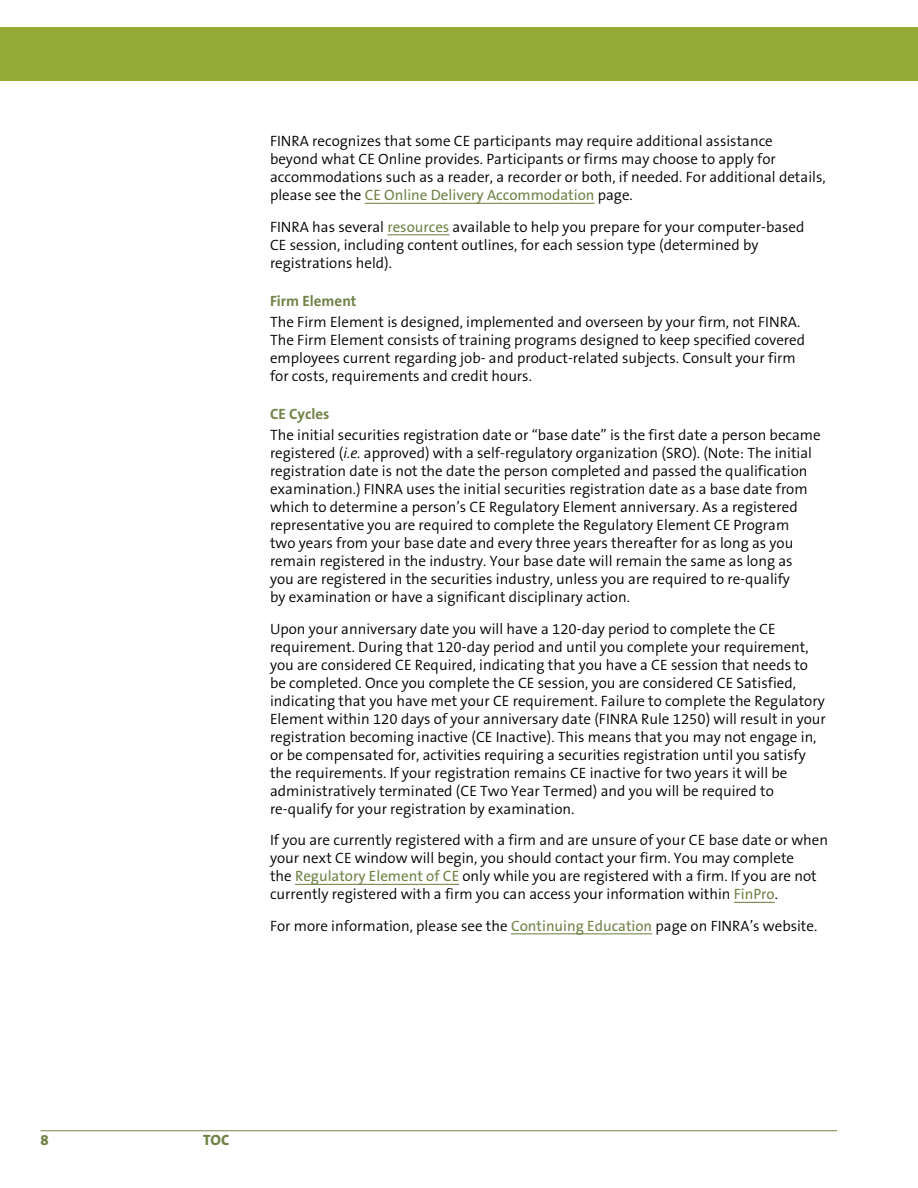
<style>
.page{position:relative;width:918px;height:1188px;background:#fff}
.page>*{position:absolute;margin:0;border:0;box-sizing:border-box;transform-origin:0 0}
.t1{font:300 15px/18px "The Sans B4";color:#000}
.t2{font:15px "The Sans B5 Plain";color:#728248}
.t3{font:700 15px "The Sans B7";color:#728248}
.t4{font:800 15px "The Sans B8";color:#728248}
.s1{font-family:"The Sans B4";font-weight:300;color:#000}
.s2{font-family:"The Sans B5 Plain";font-weight:400;color:#728248}
.s3{font-style:italic}
</style>
<div class="page">
<div style="left:0;top:27px;width:918px;height:54px;background:#96aa36"></div>
<hr style="left:40px;top:1130px;width:797px;height:1px;background:#728248">
<hr style="left:365px;top:203px;width:230px;height:1px;background:#728248">
<hr style="left:387px;top:234px;width:62px;height:1px;background:#728248">
<hr style="left:295px;top:884px;width:164px;height:1px;background:#728248">
<hr style="left:734px;top:902px;width:41px;height:1px;background:#728248">
<hr style="left:511px;top:933px;width:141px;height:1px;background:#728248">
<p class="t1" style="left:270px;top:132px;width:557px">FINRA recognizes that some CE participants may require additional assistance<br>beyond what CE Online provides. Participants or firms may choose to apply for accommodations such as a reader, a recorder or both, if needed. For additional details,</p>
<p class="t2" style="left:270px;top:187px;width:364px"><span class="s1">please see the</span> CE Online Delivery Accommodation <span class="s1">page.</span></p>
<p class="t1" style="left:270px;top:218px;width:536px">FINRA has several <span class="s2">resources</span> available to help you prepare for your computer-based<br>CE session, including content outlines, for each session type (determined by registrations held).</p>
<p class="t3" style="left:270px;top:293px;width:88px">Firm Element</p>
<p class="t1" style="left:270px;top:313px;width:537px">The Firm Element is designed, implemented and overseen by your firm, not FINRA.<br>The Firm Element consists of training programs designed to keep specified covered employees current regarding job- and product-related subjects. Consult your firm for costs, requirements and credit hours.</p>
<p class="t3" style="left:270px;top:406px;width:61px">CE Cycles</p>
<p class="t1" style="left:270px;top:427px;width:552px">The initial securities registration date or “base date” is the first date a person became registered (<span class="s3">i.e.</span> approved) with a self-regulatory organization (SRO). (Note: The initial registration date is not the date the person completed and passed the qualification examination.) FINRA uses the initial securities registration date as a base date from which to determine a person’s CE Regulatory Element anniversary. As a registered representative you are required to complete the Regulatory Element CE Program<br>two years from your base date and every three years thereafter for as long as you remain registered in the industry. Your base date will remain the same as long as<br>you are registered in the securities industry, unless you are required to re-qualify<br>by examination or have a significant disciplinary action.</p>
<p class="t1" style="left:270px;top:620px;width:557px">Upon your anniversary date you will have a 120-day period to complete the CE requirement. During that 120-day period and until you complete your requirement, you are considered CE Required, indicating that you have a CE session that needs to be completed. Once you complete the CE session, you are considered CE Satisfied, indicating that you have met your CE requirement. Failure to complete the Regulatory Element within 120 days of your anniversary date (FINRA Rule 1250) will result in your registration becoming inactive (CE Inactive). This means that you may not engage in, or be compensated for, activities requiring a securities registration until you satisfy the requirements. If your registration remains CE inactive for two years it will be administratively terminated (CE Two Year Termed) and you will be required to re-qualify for your registration by examination.</p>
<p class="t1" style="left:270px;top:832px;width:560px">If you are currently registered with a firm and are unsure of your CE base date or when your next CE window will begin, you should contact your firm. You may complete<br>the <span class="s2">Regulatory Element of CE</span> only while you are registered with a firm. If you are not currently registered with a firm you can access your information within <span class="s2">FinPro</span>.</p>
<p class="t1" style="left:270px;top:917px;width:549px">For more information, please see the <span class="s2">Continuing Education</span> page on FINRA’s website.</p>
<p class="t4" style="left:40px;top:1132px;width:10px">8</p>
<p class="t4" style="left:203px;top:1132px;width:28px">TOC</p>
</div>
